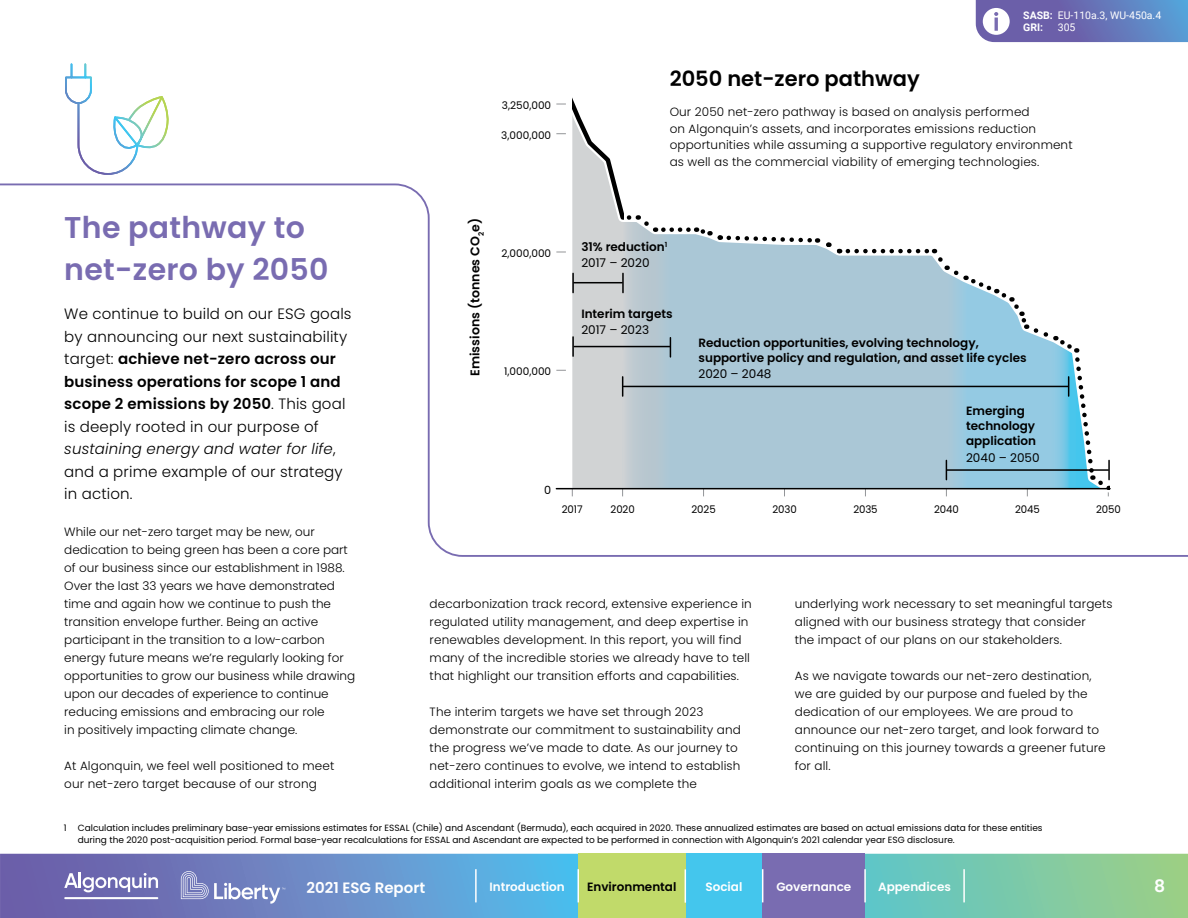
<style>
.page{position:relative;width:1188px;height:918px;background:#fff}
.page>*{position:absolute;margin:0;border:0;box-sizing:border-box;transform-origin:0 0}
.t1{font:600 30px/42px "Poppins";letter-spacing:.01em;color:#796cb1}
.t2{font:600 21px "Poppins";color:#000}
.t3{font:600 17.25px "Poppins";color:#fff}
.t4{font:300 15px/22.5px "Poppins";letter-spacing:.01em;color:#000}
.t5{font:600 15px "Poppins";color:#fff}
.t6{font:600 12.6px "Poppins";color:#000}
.t7{font:300 12px/18px "Poppins";letter-spacing:.01em;color:#000}
.t8{font:600 12px/15px "Poppins";color:#000}
.t9{font:600 12px "Poppins";color:#fff}
.t10{font:12px "Poppins";color:#000}
.t11{font:11.25px "Poppins";color:#000}
.t12{font:10.5px "Poppins";letter-spacing:-.01em;color:#000}
.t13{font:10.5px/12.8px "Roboto";color:#fff}
.t14{font:9px/12px "Poppins";color:#000}
.s1{font-weight:600}
.s2{font-style:italic}
.s3{font-weight:700}
.s4{font-weight:400}
</style>
<div class="page">
<svg style="left:572px;top:97px;width:44px;height:86px"></svg>
<svg style="left:0;top:183px;width:1188px;height:374px"></svg>
<svg style="left:65px;top:63px;width:104px;height:112px"></svg>
<svg style="left:0;top:854px;width:1188px;height:64px;background:#6fa4bb"></svg>
<div style="left:685px;top:854px;width:78px;height:64px;background:#44c6ed"></div>
<div style="left:578px;top:854px;width:107px;height:64px;background:#c1da6a"></div>
<div style="left:763px;top:854px;width:102px;height:64px;background:#796cb1"></div>
<svg style="left:64px;top:873px;width:94px;height:19px"></svg>
<hr style="left:64px;top:897px;width:94px;height:2px;background:#fff">
<hr style="left:963px;top:869px;width:2px;height:33px;background:#fff">
<svg style="left:181px;top:871px;width:104px;height:33px;background:#8894c8"></svg>
<hr style="left:475px;top:869px;width:2px;height:33px;background:#fff">
<hr style="left:685px;top:869px;width:1px;height:34px;background:#fff">
<hr style="left:762px;top:869px;width:1px;height:33px;background:#fff">
<hr style="left:864px;top:869px;width:2px;height:33px;background:#fff">
<hr style="left:578px;top:869px;width:1px;height:33px;background:#fff">
<svg style="left:976px;top:0;width:212px;height:42px;background:#6f7cbb"></svg>
<h1 class="t1" style="left:64px;top:206px;width:266px">The pathway to net-zero by 2050</h1>
<p class="t4" style="left:64px;top:303px;width:289px">We continue to build on our ESG goals by announcing our next sustainability target: <span class="s1">achieve net-zero across our business operations for scope 1 and scope 2 emissions by 2050</span>. This goal is deeply rooted in our purpose of <span class="s2">sustaining energy and water for life</span>, and a prime example of our strategy in action.</p>
<p class="t7" style="left:64px;top:523px;width:293px">While our net-zero target may be new, our dedication to being green has been a core part of our business since our establishment in 1988.<br>Over the last 33 years we have demonstrated time and again how we continue to push the transition envelope further. Being an active participant in the transition to a low-carbon energy future means we’re regularly looking for opportunities to grow our business while drawing upon our decades of experience to continue reducing emissions and embracing our role<br>in positively impacting climate change.</p>
<p class="t7" style="left:64px;top:757px;width:272px">At Algonquin, we feel well positioned to meet our net-zero target because of our strong</p>
<p class="t12" style="left:502px;top:99px;width:51px">3,250,000</p>
<p class="t12" style="left:501px;top:129px;width:51px">3,000,000</p>
<p class="t13" style="left:1023px;top:8px;width:140px"><span class="s3">SASB:</span> EU-110a.3, WU-450a.4<br><span class="s3">GRI:</span></p>
<p class="t13" style="left:1058px;top:21px;width:19px">305</p>
<h2 class="t2" style="left:670px;top:67px;width:252px">2050 net-zero pathway</h2>
<p class="t7" style="left:670px;top:104px;width:404px;line-height:16.5px">Our 2050 net-zero pathway is based on analysis performed<br>on Algonquin’s assets, and incorporates emissions reduction opportunities while assuming a supportive regulatory environment as well as the commercial viability of emerging technologies.</p>
<p class="t6" style="left:468px;top:376px;width:159px;rotate:-90deg">Emissions (tonnes CO<sub>2</sub>e)</p>
<p class="t12" style="left:501px;top:247px;width:51px">2,000,000</p>
<p class="t8" style="left:581px;top:239px;width:87px;line-height:16.4px">31% reduction<sup>1<br></sup><span class="s4">2017 – 2020</span></p>
<p class="t12" style="left:504px;top:365px;width:49px">1,000,000</p>
<p class="t11" style="left:544px;top:483px;width:9px">0</p>
<p class="t8" style="left:581px;top:306px;width:93px">Interim targets</p>
<p class="t10" style="left:581px;top:323px;width:69px">2017 – 2023</p>
<p class="t8" style="left:699px;top:335px;width:330px">Reduction opportunities, evolving technology, supportive policy and regulation, and asset life cycles</p>
<p class="t10" style="left:699px;top:367px;width:74px">2020 – 2048</p>
<p class="t8" style="left:966px;top:404px;width:72px">Emerging technology application</p>
<p class="t10" style="left:966px;top:451px;width:75px">2040 – 2050</p>
<p class="t12" style="left:562px;top:503px;width:22px">2017</p>
<p class="t12" style="left:611px;top:503px;width:26px">2020</p>
<p class="t12" style="left:692px;top:503px;width:26px">2025</p>
<p class="t12" style="left:772px;top:503px;width:26px">2030</p>
<p class="t12" style="left:853px;top:503px;width:26px">2035</p>
<p class="t12" style="left:934px;top:503px;width:26px">2040</p>
<p class="t12" style="left:1015px;top:503px;width:26px">2045</p>
<p class="t12" style="left:1096px;top:503px;width:26px">2050</p>
<p class="t7" style="left:430px;top:595px;width:324px">decarbonization track record, extensive experience in regulated utility management, and deep expertise in renewables development. In this report, you will find many of the incredible stories we already have to tell that highlight our transition efforts and capabilities.</p>
<p class="t7" style="left:430px;top:703px;width:313px">The interim targets we have set through 2023 demonstrate our commitment to sustainability and the progress we’ve made to date. As our journey to net-zero continues to evolve, we intend to establish additional interim goals as we complete the</p>
<p class="t7" style="left:795px;top:595px;width:319px">underlying work necessary to set meaningful targets aligned with our business strategy that consider<br>the impact of our plans on our stakeholders.</p>
<p class="t7" style="left:795px;top:667px;width:312px">As we navigate towards our net-zero destination, we are guided by our purpose and fueled by the dedication of our employees. We are proud to announce our net-zero target, and look forward to continuing on this journey towards a greener future for all.</p>
<p class="t14" style="left:78px;top:822px;width:966px;text-indent:-14px">1 Calculation includes preliminary base-year emissions estimates for ESSAL (Chile) and Ascendant (Bermuda), each acquired in 2020. These annualized estimates are based on actual emissions data for these entities during the 2020 post-acquisition period. Formal base-year recalculations for ESSAL and Ascendant are expected to be performed in connection with Algonquin’s 2021 calendar year ESG disclosure.</p>
<p class="t5" style="left:307px;top:879px;width:120px">2021 ESG Report</p>
<p class="t9" style="left:489px;top:879px;width:77px">Introduction</p>
<p class="t8" style="left:587px;top:879px;width:91px">Environmental</p>
<p class="t9" style="left:705px;top:879px;width:38px">Social</p>
<p class="t9" style="left:776px;top:879px;width:76px">Governance</p>
<p class="t9" style="left:878px;top:879px;width:74px">Appendices</p>
<h3 class="t3" style="left:1154px;top:876px;width:13px">8</h3>
</div>
